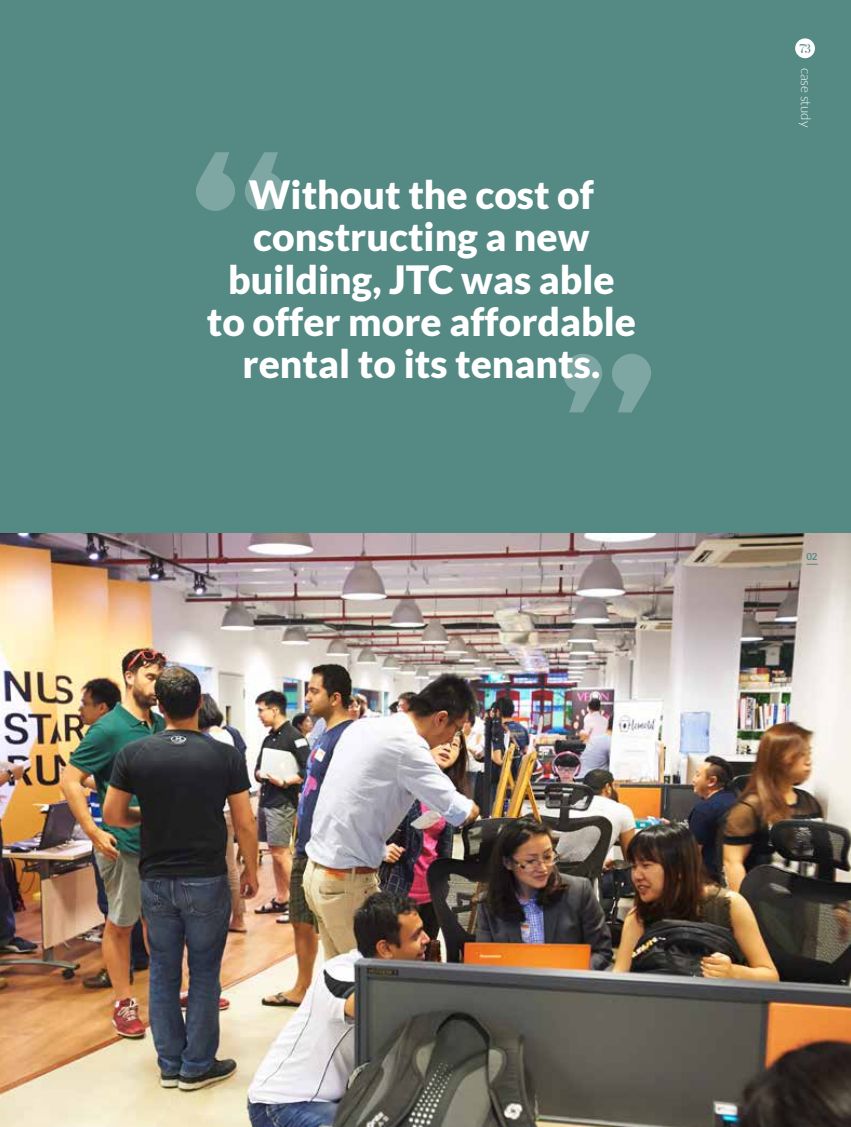
<style>
.page{position:relative;width:851px;height:1127px;background:#fff}
.page>*{position:absolute;margin:0;border:0;box-sizing:border-box;transform-origin:0 0}
.t1{font:322.05px "Facile Sans";color:#fff}
.t2{font:900 39px/42px "Lato";color:#fff;text-align:center}
.t3{font:300 13.5px "Lato";color:#fff}
.t4{font:12.75px "Bodoni Svty Two ITCTT";color:#548984}
.t5{font:700 9.75px "Lato";color:#548984}
</style>
<div class="page">
<div style="left:0;top:0;width:850px;height:1127px;background:#548984"></div>
<img style="left:0;top:534px;width:850px;height:593px">
<div style="left:795px;top:38px;width:19px;height:20px;background:#fff;border-radius:50%"></div>
<h1 class="t1" style="left:196px;top:115px;width:112px">“</h1>
<p class="t2" style="left:207px;top:173px;width:431px">Without the cost of constructing a new building, JTC was able to offer more affordable</p>
<p class="t2" style="left:242px;top:341px;width:359px">rental to its tenants.</p>
<h1 class="t1" style="left:563px;top:295px;width:112px">”</h1>
<p class="t4" style="left:798px;top:38px;width:14px">73</p>
<p class="t3" style="left:813px;top:68px;width:61px;rotate:90deg">case study</p>
<p class="t5" style="left:806px;top:551px;width:13px">02</p>
</div>
